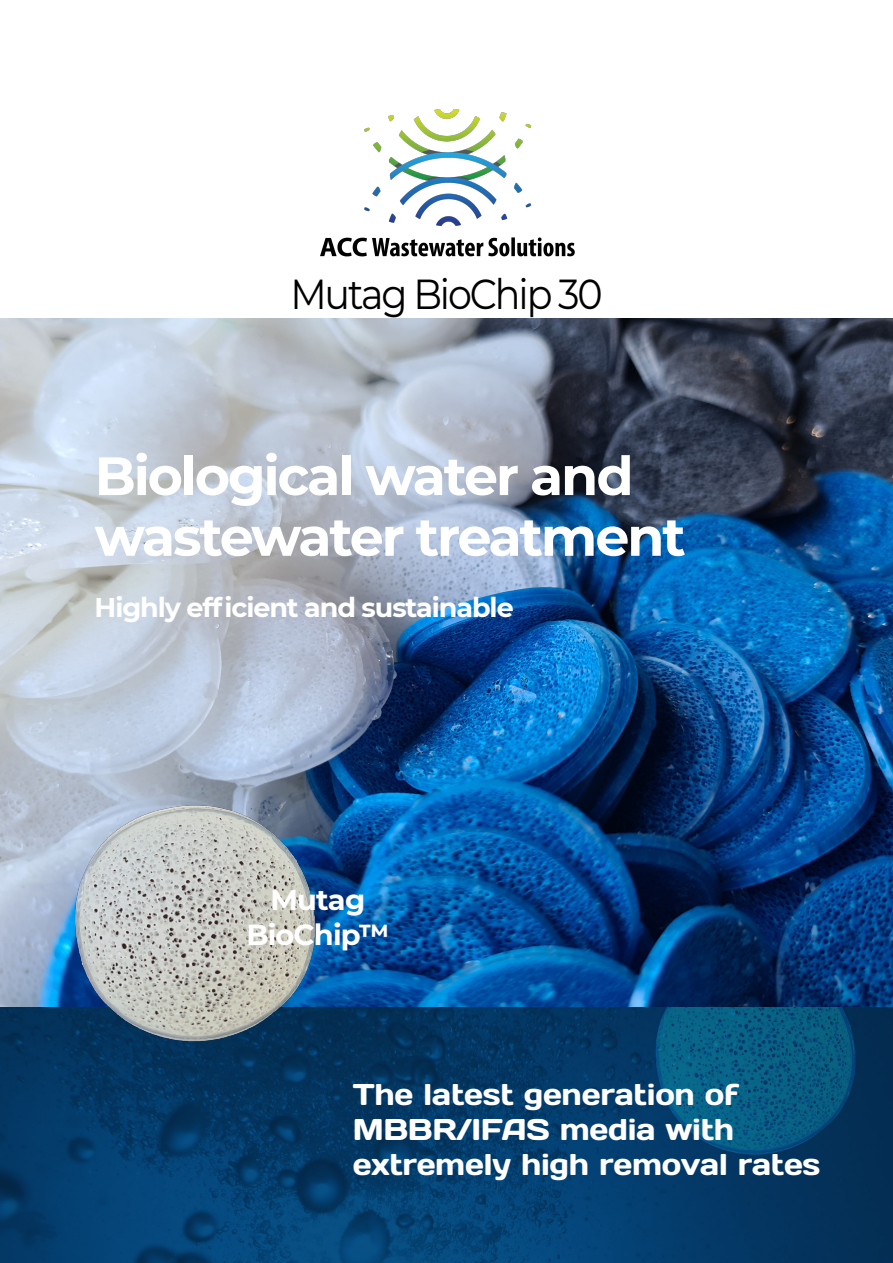
<style>
.page{position:relative;width:893px;height:1263px;background:#fff}
.page>*{position:absolute;margin:0;border:0;box-sizing:border-box;transform-origin:0 0}
.t1{font:700 53.85px/60.8px "Montserrat";letter-spacing:-.04em;color:#fff}
.t2{font:42px "Montserrat";letter-spacing:-.055em;color:#000;scale:.91 1}
.t3{font:30px/34.5px "Days One";letter-spacing:-.01em;color:#fff}
.t4{font:700 28.8px/35.1px "Montserrat";letter-spacing:-.03em;color:#fff;text-align:center}
.t5{font:700 27px "Montserrat";letter-spacing:-.04em;color:#fff}
</style>
<div class="page">
<img style="left:0;top:318px;width:893px;height:945px">
<img style="left:72px;top:804px;width:258px;height:240px">
<img style="left:320px;top:109px;width:255px;height:148px">
<h2 class="t2" style="left:290px;top:265px;width:345px">Mutag BioChip 30</h2>
<p class="t1" style="left:95px;top:443px;width:593px">Biological water and wastewater treatment</p>
<p class="t5" style="left:95px;top:587px;width:421px">Highly efficient and sustainable</p>
<p class="t4" style="left:247px;top:881px;width:144px">Mutag<br>BioChip™</p>
<p class="t3" style="left:353px;top:1077px;width:469px">The latest generation of<br>MBBR/IFAS media with extremely high removal rates</p>
</div>
